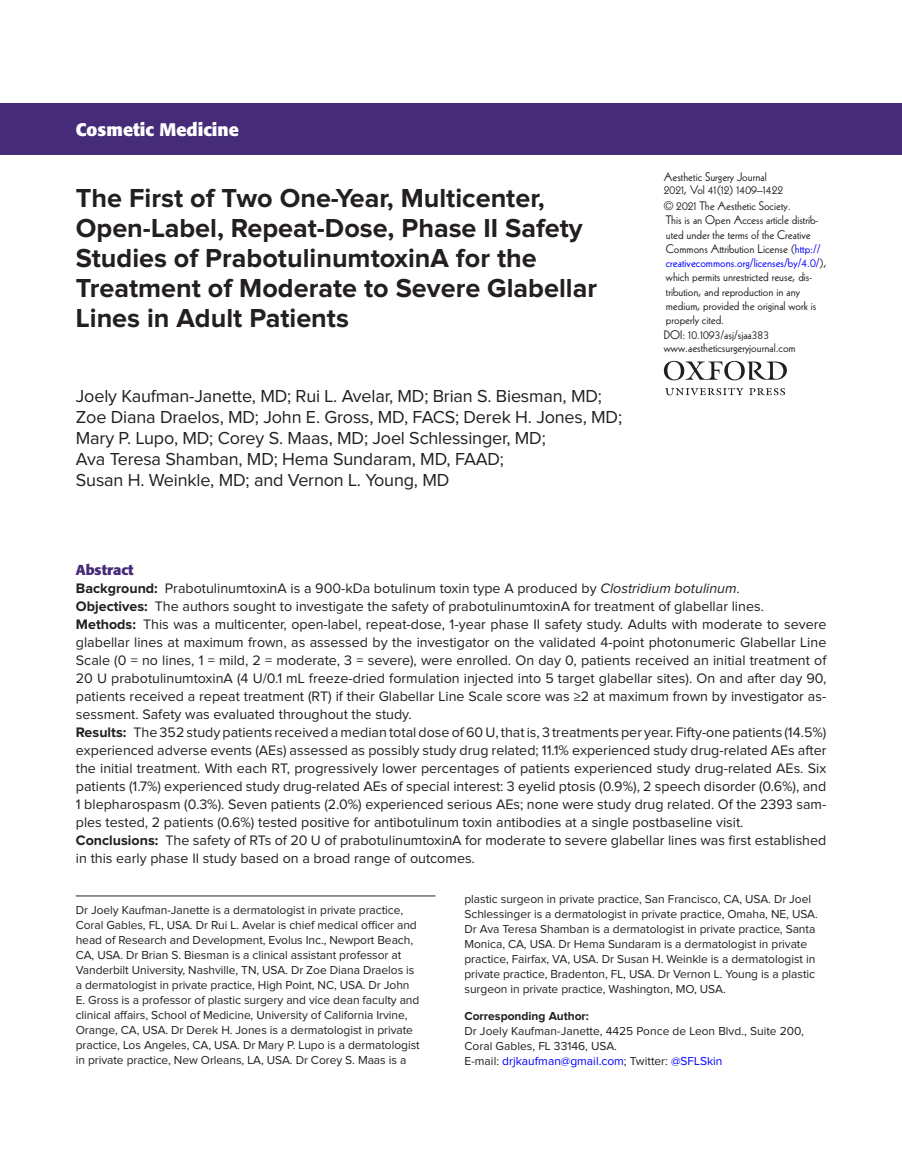
<style>
.page{position:relative;width:902px;height:1174px;background:#fff}
.page>*{position:absolute;margin:0;border:0;box-sizing:border-box;transform-origin:0 0}
.t1{font:700 27px/30px "Proxima Nova";color:#231f20}
.t2{font:18px/21px "Proxima Nova";letter-spacing:-.01em;color:#231f20}
.t3{font:700 18px "Formata";color:#fff}
.t4{font:14.25px/18px "Proxima Nova";color:#231f20}
.t5{font:700 14.25px "Formata";color:#462b79}
.t6{font:12px/15px "Proxima Nova";letter-spacing:-.005em;color:#231f20}
.t7{font:12px/14.2px "Kabel LT Std";color:#231f20}
.t8{font:700 12px "Proxima Nova";color:#231f20}
.s1{color:#00f}
.s2{font-weight:700}
.s3{font-style:italic}
</style>
<div class="page">
<div style="left:0;top:104px;width:901px;height:50px;background:#462b79"></div>
<svg style="left:663px;top:361px;width:123px;height:34px"></svg>
<hr style="left:76px;top:895px;width:359px;height:1px;background:#231f20">
<p class="t3" style="left:76px;top:118px;width:165px">Cosmetic Medicine</p>
<h1 class="t1" style="left:76px;top:184px;width:522px">The First of Two One-Year, Multicenter, Open-Label, Repeat-Dose, Phase II Safety Studies of PrabotulinumtoxinA for the Treatment of Moderate to Severe Glabellar Lines in Adult Patients</h1>
<p class="t2" style="left:76px;top:387px;width:547px">Joely Kaufman-Janette, MD; Rui L. Avelar, MD; Brian S. Biesman, MD; Zoe Diana Draelos, MD; John E. Gross, MD, FACS; Derek H. Jones, MD; Mary P. Lupo, MD; Corey S. Maas, MD; Joel Schlessinger, MD;<br>Ava Teresa Shamban, MD; Hema Sundaram, MD, FAAD;<br>Susan H. Weinkle, MD; and Vernon L. Young, MD</p>
<p class="t7" style="left:663px;top:171px;width:121px;line-height:12.8px">Aesthetic Surgery Journal<br>2021, Vol 41(12) 1409–1422</p>
<p class="t7" style="left:663px;top:198px;width:128px">© 2021 The Aesthetic Society.</p>
<p class="t7" style="left:665px;top:213px;width:162px">This is an Open Access article distrib&shy;uted under the terms of the Creative Commons Attribution License (<span class="s1">http:// creativecommons.org/licenses/by/4.0/</span>), which permits unrestricted reuse, dis&shy;tribution, and reproduction in any medium, provided the original work is properly cited.</p>
<p class="t7" style="left:663px;top:328px;width:133px;line-height:12.8px">DOI: 10.1093/asj/sjaa383 www.aestheticsurgeryjournal.com</p>
<p class="t5" style="left:76px;top:561px;width:59px">Abstract</p>
<p class="t4" style="left:76px;top:580px;width:752px"><span class="s2">Background:</span> PrabotulinumtoxinA is a 900-kDa botulinum toxin type A produced by <span class="s3">Clostridium botulinum</span>.<br><span class="s2">Objectives:</span> The authors sought to investigate the safety of prabotulinumtoxinA for treatment of glabellar lines.<br><span class="s2">Methods:</span> This was a multicenter, open-label, repeat-dose, 1-year phase II safety study. Adults with moderate to severe glabellar lines at maximum frown, as assessed by the investigator on the validated 4-point photonumeric Glabellar Line Scale (0 = no lines, 1 = mild, 2 = moderate, 3 = severe), were enrolled. On day 0, patients received an initial treatment of 20 U prabotulinumtoxinA (4 U/0.1 mL freeze-dried formulation injected into 5 target glabellar sites). On and after day 90, patients received a repeat treatment (RT) if their Glabellar Line Scale score was ≥2 at maximum frown by investigator as&shy;sessment. Safety was evaluated throughout the study.<br><span class="s2">Results:</span> The 352 study patients received a median total dose of 60 U, that is, 3 treatments per year. Fifty-one patients (14.5%) experienced adverse events (AEs) assessed as possibly study drug related; 11.1% experienced study drug-related AEs after the initial treatment. With each RT, progressively lower percentages of patients experienced study drug-related AEs. Six patients (1.7%) experienced study drug-related AEs of special interest: 3 eyelid ptosis (0.9%), 2 speech disorder (0.6%), and 1 blepharospasm (0.3%). Seven patients (2.0%) experienced serious AEs; none were study drug related. Of the 2393 sam&shy;ples tested, 2 patients (0.6%) tested positive for antibotulinum toxin antibodies at a single postbaseline visit.<br><span class="s2">Conclusions:</span> The safety of RTs of 20 U of prabotulinumtoxinA for moderate to severe glabellar lines was first established in this early phase II study based on a broad range of outcomes.</p>
<p class="t6" style="left:76px;top:903px;width:345px">Dr Joely Kaufman-Janette is a dermatologist in private practice, Coral Gables, FL, USA. Dr Rui L. Avelar is chief medical officer and head of Research and Development, Evolus Inc., Newport Beach, CA, USA. Dr Brian S. Biesman is a clinical assistant professor at Vanderbilt University, Nashville, TN, USA. Dr Zoe Diana Draelos is a dermatologist in private practice, High Point, NC, USA. Dr John E. Gross is a professor of plastic surgery and vice dean faculty and clinical affairs, School of Medicine, University of California Irvine, Orange, CA, USA. Dr Derek H. Jones is a dermatologist in private practice, Los Angeles, CA, USA. Dr Mary P. Lupo is a dermatologist in private practice, New Orleans, LA, USA. Dr Corey S. Maas is a</p>
<p class="t6" style="left:464px;top:892px;width:355px">plastic surgeon in private practice, San Francisco, CA, USA. Dr Joel Schlessinger is a dermatologist in private practice, Omaha, NE, USA.<br>Dr Ava Teresa Shamban is a dermatologist in private practice, Santa Monica, CA, USA. Dr Hema Sundaram is a dermatologist in private practice, Fairfax, VA, USA. Dr Susan H. Weinkle is a dermatologist in private practice, Bradenton, FL, USA. Dr Vernon L. Young is a plastic surgeon in private practice, Washington, MO, USA.</p>
<p class="t8" style="left:464px;top:1010px;width:126px">Corresponding Author:</p>
<p class="t6" style="left:464px;top:1024px;width:341px">Dr Joely Kaufman-Janette, 4425 Ponce de Leon Blvd., Suite 200,<br>Coral Gables, FL 33146, USA.<br>E-mail: <span class="s1">drjkaufman@gmail.com</span>; Twitter: <span class="s1">@SFLSkin</span></p>
</div>
